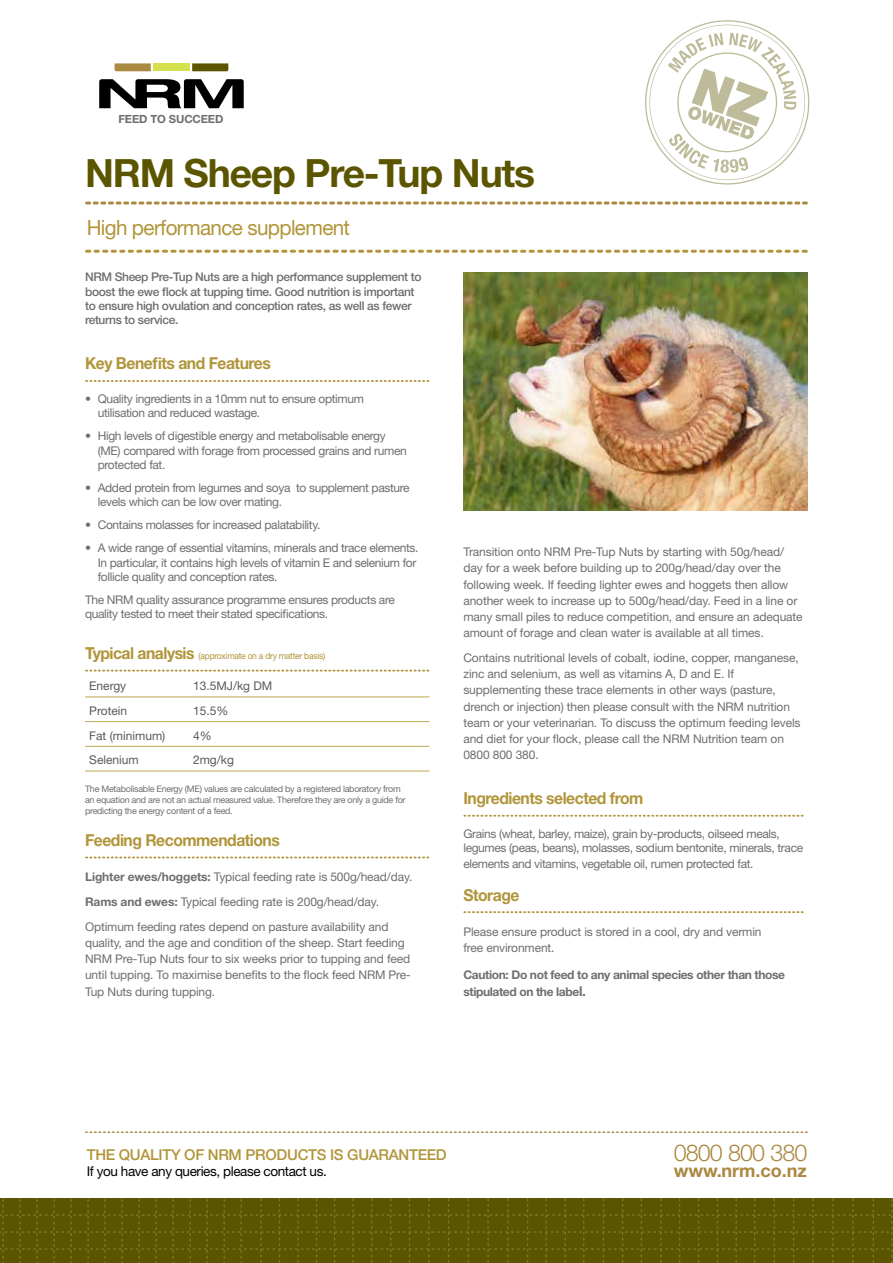
<style>
.page{position:relative;width:893px;height:1263px;background:#fff}
.page>*{position:absolute;margin:0;border:0;box-sizing:border-box;transform-origin:0 0}
.t1{font:700 39px "Helvetica Neue LT Std";letter-spacing:-.03em;color:#5b5500}
.t2{font:300 23.25px "Helvetica Neue LT Std";letter-spacing:-.04em;color:#aa8940}
.t3{font:21px "Helvetica Neue LT Std";letter-spacing:-.03em;color:#b1953a}
.t4{font:700 18.15px "Helvetica Neue LT Std";letter-spacing:-.005em;color:#aa8940}
.t5{font:700 16.5px "Helvetica Neue LT Std";letter-spacing:-.03em;color:#b1953a;scale:.95 1}
.t6{font:500 15px "Helvetica Neue LT Std";letter-spacing:-.02em;color:#b1953a}
.t7{font:13.5px "Helvetica Neue LT Std";letter-spacing:-.03em;color:#000}
.t8{font:12px/16.2px "Helvetica Neue LT Std";letter-spacing:-.01em;color:#6d6e71}
.t9{font:12px/14.4px "Helvetica Neue LT Std";letter-spacing:-.03em;color:#6d6e71}
.t10{font:500 12px/14.4px "Helvetica Neue LT Std";letter-spacing:-.03em;color:#6d6e71}
.t11{font:700 12px/16.2px "Helvetica Neue LT Std";letter-spacing:-.03em;color:#6d6e71}
.t12{font:12px "Helvetica Neue LT Std";color:#58595b}
.t13{font:700 11.25px "Helvetica Neue LT Std";letter-spacing:-.01em;color:#6d6e71}
.t14{font:9px/10.8px "Helvetica Neue LT Std";letter-spacing:-.03em;color:#6d6e71}
.t15{font:9px "Helvetica Neue LT Std";letter-spacing:-.03em;color:#b1953a;scale:.95 1}
.s1{font-weight:700;font-size:16.5px}
.s2{font-weight:700}
.s3{font-size:13.5px}
</style>
<div class="page">
<svg style="left:87px;top:250px;width:719px;height:3px"></svg>
<svg style="left:99px;top:79px;width:145px;height:29px"></svg>
<div style="left:153px;top:63px;width:37px;height:8px;background:#d5e04e"></div>
<svg style="left:115px;top:63px;width:36px;height:8px"></svg>
<svg style="left:192px;top:63px;width:36px;height:8px"></svg>
<svg style="left:87px;top:202px;width:719px;height:3px"></svg>
<svg style="left:0;top:1198px;width:893px;height:65px;background:#5d5703"></svg>
<svg style="left:86px;top:1131px;width:721px;height:2px"></svg>
<svg style="left:86px;top:380px;width:343px;height:2px"></svg>
<svg style="left:86px;top:670px;width:343px;height:1px"></svg>
<hr style="left:85px;top:696px;width:344px;height:1px;background:#bea750">
<hr style="left:85px;top:721px;width:344px;height:1px;background:#bea750">
<hr style="left:85px;top:746px;width:344px;height:1px;background:#bea750">
<hr style="left:85px;top:771px;width:344px;height:1px;background:#bea750">
<svg style="left:86px;top:856px;width:343px;height:2px"></svg>
<svg style="left:645px;top:20px;width:165px;height:165px"></svg>
<svg style="left:464px;top:815px;width:339px;height:2px"></svg>
<svg style="left:464px;top:911px;width:339px;height:2px"></svg>
<img style="left:463px;top:273px;width:345px;height:237px">
<p class="t13" style="left:118px;top:112px;width:107px">FEED TO SUCCEED</p>
<h1 class="t1" style="left:85px;top:149px;width:452px">NRM Sheep Pre-Tup Nuts</h1>
<h3 class="t3" style="left:87px;top:215px;width:265px">High performance supplement</h3>
<p class="t10" style="left:85px;top:270px;width:338px">NRM Sheep Pre-Tup Nuts are a high performance supplement to boost the ewe flock at tupping time. Good nutrition is important to ensure high ovulation and conception rates, as well as fewer returns to service.</p>
<h3 class="t5" style="left:85px;top:353px;width:197px">Key Benefits and Features</h3>
<p class="t9" style="left:98px;top:391px;width:268px;text-indent:-13px">• Quality ingredients in a 10mm nut to ensure optimum utilisation and reduced wastage.</p>
<p class="t9" style="left:98px;top:429px;width:311px;text-indent:-13px">• High levels of digestible energy and metabolisable energy (ME) compared with forage from processed grains and rumen protected fat.</p>
<p class="t9" style="left:98px;top:480px;width:313px;text-indent:-13px">• Added protein from legumes and soya to supplement pasture levels which can be low over mating.</p>
<p class="t9" style="left:85px;top:518px;width:237px">• Contains molasses for increased palatability.</p>
<p class="t9" style="left:98px;top:541px;width:322px;text-indent:-13px">• A wide range of essential vitamins, minerals and trace elements.<br>In particular, it contains high levels of vitamin E and selenium for follicle quality and conception rates.</p>
<p class="t9" style="left:85px;top:592px;width:311px">The NRM quality assurance programme ensures products are quality tested to meet their stated specifications.</p>
<p class="t15" style="left:85px;top:650px;width:254px"><span class="s1">Typical analysis</span> (approximate on a dry matter basis)</p>
<p class="t12" style="left:89px;top:679px;width:38px">Energy</p>
<p class="t12" style="left:193px;top:679px;width:81px">13.5MJ/kg DM</p>
<p class="t12" style="left:89px;top:703px;width:40px">Protein</p>
<p class="t12" style="left:193px;top:703px;width:37px">15.5%</p>
<p class="t12" style="left:89px;top:728px;width:78px">Fat (minimum)</p>
<p class="t12" style="left:193px;top:728px;width:20px">4%</p>
<p class="t12" style="left:89px;top:753px;width:51px">Selenium</p>
<p class="t12" style="left:193px;top:753px;width:42px">2mg/kg</p>
<p class="t14" style="left:85px;top:783px;width:322px">The Metabolisable Energy (ME) values are calculated by a registered laboratory from an equation and are not an actual measured value. Therefore they are only a guide for predicting the energy content of a feed.</p>
<h3 class="t5" style="left:85px;top:830px;width:207px">Feeding Recommendations</h3>
<p class="t8" style="left:85px;top:864px;width:329px;line-height:24.8px"><span class="s2">Lighter ewes/hoggets:</span> Typical feeding rate is 500g/head/day.<br><span class="s2">Rams and ewes:</span> Typical feeding rate is 200g/head/day.<br>Optimum feeding rates depend on pasture availability and</p>
<p class="t8" style="left:85px;top:934px;width:327px">quality, and the age and condition of the sheep. Start feeding NRM Pre-Tup Nuts four to six weeks prior to tupping and feed until tupping. To maximise benefits to the flock feed NRM Pre-Tup Nuts during tupping.</p>
<p class="t8" style="left:463px;top:544px;width:341px">Transition onto NRM Pre-Tup Nuts by starting with 50g/head/ day for a week before building up to 200g/head/day over the following week. If feeding lighter ewes and hoggets then allow another week to increase up to 500g/head/day. Feed in a line or many small piles to reduce competition, and ensure an adequate amount of forage and clean water is available at all times.</p>
<p class="t8" style="left:463px;top:649px;width:339px">Contains nutritional levels of cobalt, iodine, copper, manganese, zinc and selenium, as well as vitamins A, D and E. If supplementing these trace elements in other ways (pasture, drench or injection) then please consult with the NRM nutrition team or your veterinarian. To discuss the optimum feeding levels and diet for your flock, please call the NRM Nutrition team on 0800 800 380.</p>
<h3 class="t5" style="left:463px;top:788px;width:191px">Ingredients selected from</h3>
<p class="t9" style="left:463px;top:826px;width:341px">Grains (wheat, barley, maize), grain by-products, oilseed meals, legumes (peas, beans), molasses, sodium bentonite, minerals, trace</p>
<p class="t9" style="left:463px;top:857px;width:292px">elements and vitamins, vegetable oil, rumen protected fat.</p>
<h3 class="t5" style="left:463px;top:884px;width:61px">Storage</h3>
<p class="t8" style="left:463px;top:923px;width:300px">Please ensure product is stored in a cool, dry and vermin free environment.</p>
<p class="t11" style="left:463px;top:967px;width:323px">Caution: Do not feed to any animal species other than those stipulated on the labe<span class="s3">l.</span></p>
<p class="t6" style="left:87px;top:1146px;width:362px">THE QUALITY OF NRM PRODUCTS IS GUARANTEED</p>
<p class="t7" style="left:87px;top:1163px;width:242px">If you have any queries, please contact us.</p>
<h2 class="t2" style="left:674px;top:1139px;width:135px">0800 800 380</h2>
<h3 class="t4" style="left:674px;top:1159px;width:134px">www.nrm.co.nz</h3>
</div>
